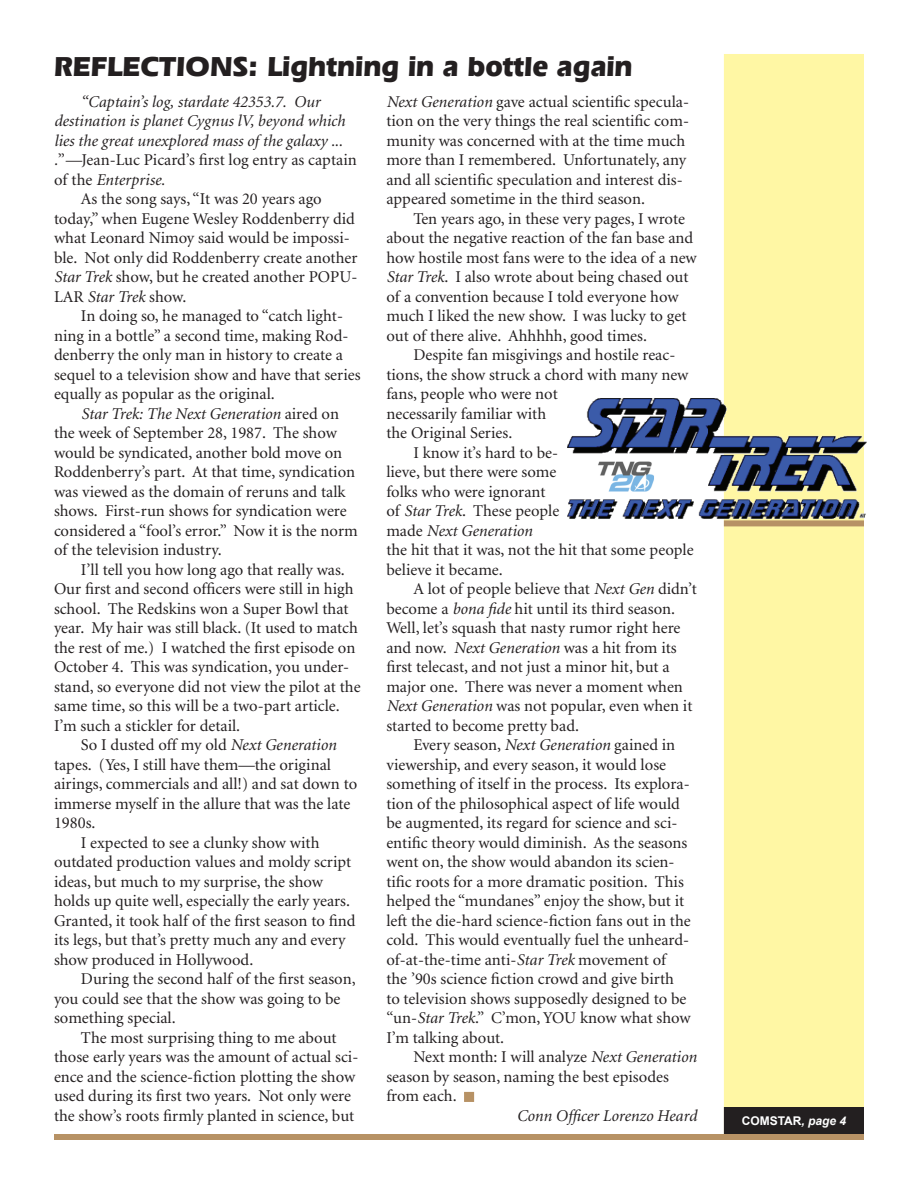
<style>
.page{position:relative;width:918px;height:1188px;background:#fff}
.page>*{position:absolute;margin:0;border:0;box-sizing:border-box;transform-origin:0 0}
.Headline{font:700 28.8px "Eras IT Cby BT";color:#231f20}
.Body_text{font:16.5px/19.5px "Minion";color:#231f20}
.Body_text-2{font:italic 16.5px/19.5px "Minion";color:#231f20}
.Default{font:700 12px "Arial";color:#fff}
.s1{font-style:normal}
.s2{font-style:italic}
</style>
<div class="page">
<div style="left:725px;top:55px;width:138px;height:1078px;background:#fff7a4"></div>
<div style="left:724px;top:54px;width:140px;height:1080px;border:2px solid #fff7a4"></div>
<div style="left:54px;top:1134px;width:810px;height:6px;background:#b79265"></div>
<div style="left:725px;top:1108px;width:138px;height:25px;background:#231f20"></div>
<div style="left:724px;top:1107px;width:140px;height:27px;border:2px solid #231f20"></div>
<div style="left:724px;top:520px;width:140px;height:6px;background:#b79265"></div>
<img style="left:567px;top:398px;width:299px;height:122px">
<div style="left:465px;top:1093px;width:8px;height:8px;background:#b79265"></div>
<div style="left:464px;top:1092px;width:10px;height:10px;border:2px solid #b79265"></div>
<img style="left:597px;top:460px;width:58px;height:32px">
<p class="Headline" style="left:54px;top:48px;width:580px">REFLECTIONS: Lightning in a bottle again</p>
<p class="Body_text-2" style="left:54px;top:93px;width:304px;text-indent:27px">“Captain’s log, stardate 42353.7. Our destination is planet Cygnus lV, beyond which lies the great unexplored mass of the galaxy ... .<span class="s1">”</span>—<span class="s1">Jean-Luc Picard’s first log entry as captain of the</span> Enterprise.</p>
<p class="Body_text" style="left:54px;top:190px;width:305px;text-indent:27px">As the song says, “It was 20 years ago today,” when Eugene Wesley Roddenberry did what Leonard Nimoy said would be impossi&shy;ble. Not only did Roddenberry create another <span class="s2">Star Trek</span> show, but he created another POPU-LAR <span class="s2">Star Trek</span> show.</p>
<p class="Body_text" style="left:54px;top:307px;width:308px;text-indent:27px">In doing so, he managed to “catch light&shy;ning in a bottle” a second time, making Rod&shy;denberry the only man in history to create a sequel to a television show and have that series equally as popular as the original.</p>
<p class="Body_text" style="left:54px;top:405px;width:305px;text-indent:27px"><span class="s2">Star Trek: The Next Generation</span> aired on the week of September 28, 1987. The show would be syndicated, another bold move on Roddenberry’s part. At that time, syndication was viewed as the domain of reruns and talk shows. First-run shows for syndication were considered a “fool’s error.” Now it is the norm of the television industry.</p>
<p class="Body_text" style="left:54px;top:561px;width:308px;text-indent:27px">I’ll tell you how long ago that really was.<br>Our first and second officers were still in high school. The Redskins won a Super Bowl that year. My hair was still black. (It used to match the rest of me.) I watched the first episode on October 4. This was syndication, you under&shy;stand, so everyone did not view the pilot at the same time, so this will be a two-part article.<br>I’m such a stickler for detail.</p>
<p class="Body_text" style="left:54px;top:736px;width:305px;text-indent:27px">So I dusted off my old <span class="s2">Next Generation </span>tapes. (Yes, I still have them—the original airings, commercials and all!) and sat down to immerse myself in the allure that was the late 1980s.</p>
<p class="Body_text" style="left:54px;top:834px;width:303px;text-indent:27px">I expected to see a clunky show with outdated production values and moldy script ideas, but much to my surprise, the show holds up quite well, especially the early years.<br>Granted, it took half of the first season to find its legs, but that’s pretty much any and every show produced in Hollywood.</p>
<p class="Body_text" style="left:54px;top:970px;width:303px;text-indent:27px">During the second half of the first season, you could see that the show was going to be something special.</p>
<p class="Body_text" style="left:54px;top:1029px;width:306px;text-align:center">The most surprising thing to me about<br>those early years was the amount of actual sci&shy;ence and the science-fiction plotting the show used during its first two years. Not only were the show’s roots firmly planted in science, but</p>
<p class="Body_text" style="left:386px;top:93px;width:304px"><span class="s2">Next Generation</span> gave actual scientific specula&shy;tion on the very things the real scientific com&shy;munity was concerned with at the time much more than I remembered. Unfortunately, any and all scientific speculation and interest dis&shy;appeared sometime in the third season.</p>
<p class="Body_text" style="left:386px;top:210px;width:312px;text-indent:27px">Ten years ago, in these very pages, I wrote about the negative reaction of the fan base and how hostile most fans were to the idea of a new <span class="s2">Star Trek</span>. I also wrote about being chased out of a convention because I told everyone how much I liked the new show. I was lucky to get out of there alive. Ahhhhh, good times.</p>
<p class="Body_text" style="left:413px;top:346px;width:264px">Despite fan misgivings and hostile reac-</p>
<p class="Body_text" style="left:386px;top:366px;width:304px">tions, the show struck a chord with many new</p>
<p class="Body_text" style="left:386px;top:385px;width:173px">fans, people who were not</p>
<p class="Body_text" style="left:386px;top:405px;width:161px">necessarily familiar with</p>
<p class="Body_text" style="left:386px;top:424px;width:127px">the Original Series.</p>
<p class="Body_text" style="left:413px;top:444px;width:146px">I know it’s hard to be-</p>
<p class="Body_text" style="left:386px;top:463px;width:172px">lieve, but there were some</p>
<p class="Body_text" style="left:386px;top:483px;width:161px">folks who were ignorant</p>
<p class="Body_text" style="left:386px;top:502px;width:175px">of <span class="s2">Star Trek</span>. These people</p>
<p class="Body_text-2" style="left:386px;top:522px;width:148px"><span class="s1">made</span> Next Generation</p>
<p class="Body_text" style="left:386px;top:541px;width:309px">the hit that it was, not the hit that some people</p>
<p class="Body_text" style="left:386px;top:561px;width:118px">believe it became.</p>
<p class="Body_text" style="left:386px;top:580px;width:312px;text-indent:27px">A lot of people believe that <span class="s2">Next Gen</span> didn’t become a <span class="s2">bona fide</span> hit until its third season.<br>Well, let’s squash that nasty rumor right here and now. <span class="s2">Next Generation</span> was a hit from its first telecast, and not just a minor hit, but a major one. There was never a moment when <span class="s2">Next Generation</span> was not popular, even when it started to become pretty bad.</p>
<p class="Body_text" style="left:386px;top:736px;width:306px;text-indent:27px">Every season, <span class="s2">Next Generation</span> gained in viewership, and every season, it would lose something of itself in the process. Its explora&shy;tion of the philosophical aspect of life would be augmented, its regard for science and sci&shy;entific theory would diminish. As the seasons went on, the show would abandon its scien&shy;tific roots for a more dramatic position. This helped the “mundanes” enjoy the show, but it left the die-hard science-fiction fans out in the cold. This would eventually fuel the unheard&shy;of-at-the-time anti-<span class="s2">Star Trek</span> movement of the ’90s science fiction crowd and give birth to television shows supposedly designed to be “un-<span class="s2">Star Trek</span>.” C’mon, YOU know what show I’m talking about.</p>
<p class="Body_text" style="left:386px;top:1048px;width:312px;text-indent:27px">Next month: I will analyze <span class="s2">Next Generation </span>season by season, naming the best episodes from each.</p>
<p class="Body_text-2" style="left:517px;top:1107px;width:182px">Conn Officer Lorenzo Heard</p>
<p class="Default" style="left:742px;top:1113px;width:106px">COMSTAR<span class="s2">, page 4</span></p>
</div>
